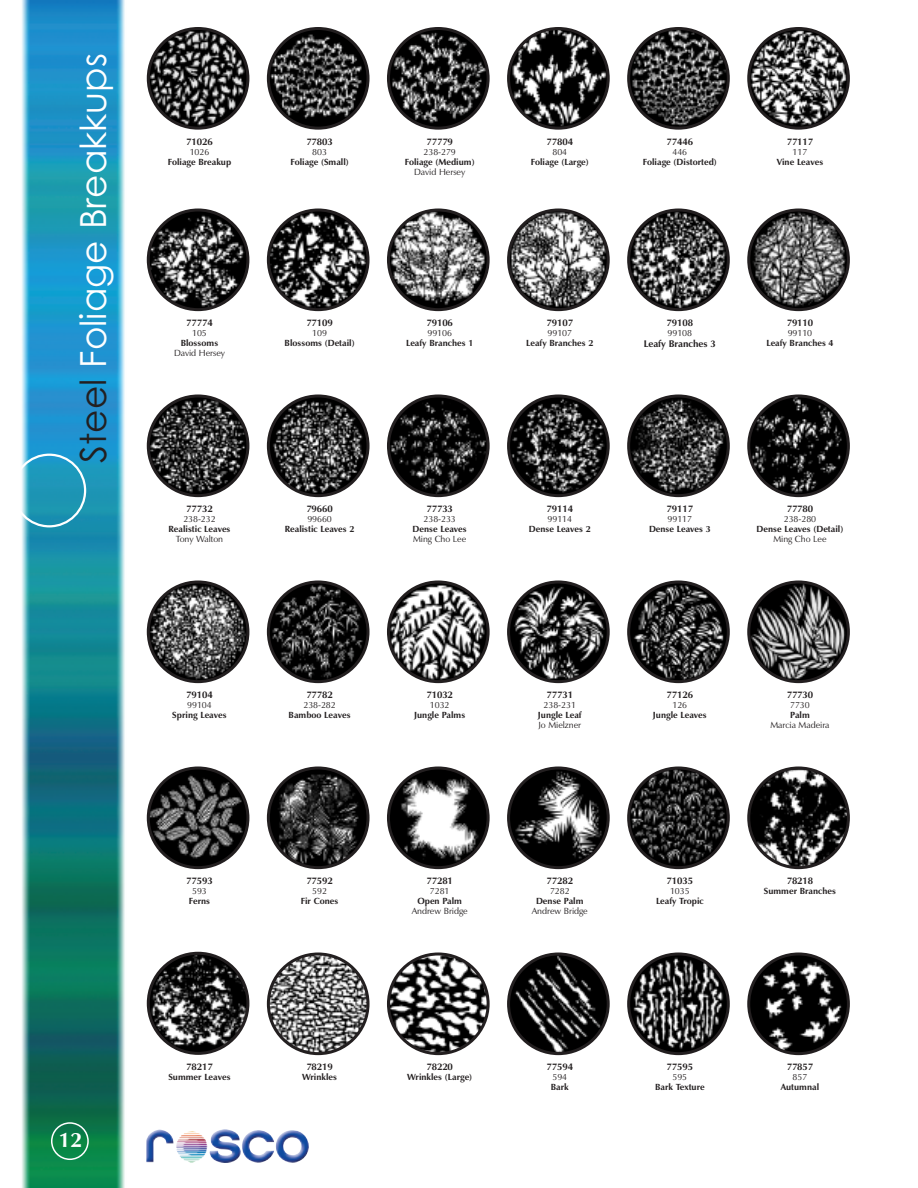
<style>
.page{position:relative;width:918px;height:1188px;background:#fff}
.page>*{position:absolute;margin:0;border:0;box-sizing:border-box;transform-origin:0 0}
.t1{font:36px "Century Gothic";color:#fff}
.t2{font:700 21px "Zapf Humanist 601 BT";color:#fff}
.t3{font:700 9.75px "Zapf Humanist 601 BT";letter-spacing:-.005em;color:#231f20}
.t4{font:700 9px "Zapf Humanist 601 BT";color:#231f20}
.t5{font:9px "Zapf Humanist 601 BT";letter-spacing:-.005em;color:#231f20}
.s1{color:#231f20}
</style>
<div class="page">
<img style="left:22px;top:0;width:103px;height:1188px">
<svg style="left:22px;top:454px;width:64px;height:73px;background:#38a3c1"></svg>
<svg style="left:51px;top:1122px;width:38px;height:38px"></svg>
<img style="left:146px;top:1129px;width:163px;height:34px">
<svg style="left:147px;top:27px;width:102px;height:103px"></svg>
<svg style="left:267px;top:27px;width:103px;height:103px"></svg>
<svg style="left:387px;top:27px;width:103px;height:103px"></svg>
<svg style="left:507px;top:27px;width:103px;height:103px"></svg>
<svg style="left:627px;top:27px;width:103px;height:103px"></svg>
<svg style="left:747px;top:27px;width:103px;height:103px"></svg>
<svg style="left:147px;top:208px;width:102px;height:103px"></svg>
<svg style="left:267px;top:208px;width:103px;height:103px"></svg>
<svg style="left:387px;top:208px;width:103px;height:103px"></svg>
<svg style="left:507px;top:208px;width:103px;height:103px"></svg>
<svg style="left:627px;top:208px;width:103px;height:103px"></svg>
<svg style="left:747px;top:208px;width:103px;height:103px"></svg>
<svg style="left:147px;top:394px;width:102px;height:103px"></svg>
<svg style="left:267px;top:394px;width:103px;height:103px"></svg>
<svg style="left:387px;top:394px;width:103px;height:103px"></svg>
<svg style="left:507px;top:394px;width:103px;height:103px"></svg>
<svg style="left:627px;top:394px;width:103px;height:103px"></svg>
<svg style="left:747px;top:394px;width:103px;height:103px"></svg>
<svg style="left:147px;top:580px;width:102px;height:103px"></svg>
<svg style="left:267px;top:580px;width:103px;height:103px"></svg>
<svg style="left:387px;top:580px;width:103px;height:103px"></svg>
<svg style="left:507px;top:580px;width:103px;height:103px"></svg>
<svg style="left:627px;top:580px;width:103px;height:103px"></svg>
<svg style="left:747px;top:580px;width:103px;height:103px"></svg>
<svg style="left:147px;top:766px;width:102px;height:103px"></svg>
<svg style="left:267px;top:766px;width:103px;height:103px"></svg>
<svg style="left:387px;top:766px;width:103px;height:103px"></svg>
<svg style="left:507px;top:766px;width:103px;height:103px"></svg>
<svg style="left:627px;top:766px;width:103px;height:103px"></svg>
<svg style="left:747px;top:766px;width:103px;height:103px"></svg>
<svg style="left:147px;top:952px;width:102px;height:103px"></svg>
<svg style="left:267px;top:952px;width:103px;height:103px"></svg>
<svg style="left:387px;top:952px;width:103px;height:103px"></svg>
<svg style="left:507px;top:952px;width:103px;height:103px"></svg>
<svg style="left:627px;top:952px;width:103px;height:103px"></svg>
<svg style="left:747px;top:952px;width:103px;height:103px"></svg>
<h1 class="t1" style="left:73px;top:463px;width:411px;rotate:-90deg"><span class="s1">Steel</span> Foliage Breakkups</h1>
<p class="t3" style="left:186px;top:138px;width:28px">71026</p>
<p class="t5" style="left:190px;top:148px;width:21px">1026</p>
<p class="t4" style="left:168px;top:158px;width:65px">Foliage Breakup</p>
<p class="t3" style="left:306px;top:138px;width:28px">77803</p>
<p class="t5" style="left:312px;top:148px;width:16px">803</p>
<p class="t4" style="left:290px;top:158px;width:60px">Foliage (Small)</p>
<p class="t3" style="left:426px;top:138px;width:28px">77779</p>
<p class="t5" style="left:424px;top:148px;width:34px">238-279</p>
<p class="t4" style="left:405px;top:158px;width:71px">Foliage (Medium)</p>
<p class="t5" style="left:414px;top:168px;width:53px">David Hersey</p>
<p class="t3" style="left:547px;top:138px;width:28px">77804</p>
<p class="t5" style="left:552px;top:148px;width:16px">804</p>
<p class="t4" style="left:531px;top:158px;width:60px">Foliage (Large)</p>
<p class="t3" style="left:667px;top:138px;width:28px">77446</p>
<p class="t5" style="left:673px;top:148px;width:16px">446</p>
<p class="t4" style="left:643px;top:158px;width:76px">Foliage (Distorted)</p>
<p class="t3" style="left:787px;top:138px;width:28px">77117</p>
<p class="t5" style="left:793px;top:148px;width:16px">117</p>
<p class="t4" style="left:777px;top:158px;width:48px">Vine Leaves</p>
<p class="t3" style="left:186px;top:319px;width:28px">77774</p>
<p class="t5" style="left:192px;top:330px;width:16px">105</p>
<p class="t4" style="left:181px;top:340px;width:39px">Blossoms</p>
<p class="t5" style="left:174px;top:350px;width:53px">David Hersey</p>
<p class="t3" style="left:306px;top:319px;width:28px">77109</p>
<p class="t5" style="left:312px;top:330px;width:16px">109</p>
<p class="t4" style="left:285px;top:340px;width:72px">Blossoms (Detail)</p>
<p class="t3" style="left:426px;top:319px;width:28px">79106</p>
<p class="t5" style="left:427px;top:330px;width:26px">99106</p>
<p class="t4" style="left:406px;top:340px;width:69px">Leafy Branches 1</p>
<p class="t3" style="left:547px;top:319px;width:28px">79107</p>
<p class="t5" style="left:548px;top:330px;width:26px">99107</p>
<p class="t4" style="left:526px;top:340px;width:69px">Leafy Branches 2</p>
<p class="t3" style="left:667px;top:319px;width:28px">79108</p>
<p class="t5" style="left:668px;top:330px;width:26px">99108</p>
<p class="t3" style="left:644px;top:340px;width:74px">Leafy Branches 3</p>
<p class="t3" style="left:787px;top:319px;width:28px">79110</p>
<p class="t5" style="left:788px;top:330px;width:26px">99110</p>
<p class="t4" style="left:766px;top:340px;width:69px">Leafy Branches 4</p>
<p class="t3" style="left:186px;top:505px;width:28px">77732</p>
<p class="t5" style="left:183px;top:516px;width:34px">238-232</p>
<p class="t4" style="left:168px;top:526px;width:64px">Realistic Leaves</p>
<p class="t5" style="left:176px;top:536px;width:49px">Tony Walton</p>
<p class="t3" style="left:306px;top:505px;width:28px">79660</p>
<p class="t5" style="left:307px;top:516px;width:26px">99660</p>
<p class="t4" style="left:285px;top:526px;width:71px">Realistic Leaves 2</p>
<p class="t3" style="left:426px;top:505px;width:28px">77733</p>
<p class="t5" style="left:424px;top:516px;width:34px">238-233</p>
<p class="t4" style="left:413px;top:526px;width:56px">Dense Leaves</p>
<p class="t5" style="left:413px;top:536px;width:55px">Ming Cho Lee</p>
<p class="t3" style="left:547px;top:505px;width:28px">79114</p>
<p class="t5" style="left:548px;top:516px;width:26px">99114</p>
<p class="t4" style="left:529px;top:526px;width:63px">Dense Leaves 2</p>
<p class="t3" style="left:667px;top:505px;width:28px">79117</p>
<p class="t5" style="left:668px;top:516px;width:26px">99117</p>
<p class="t4" style="left:649px;top:526px;width:63px">Dense Leaves 3</p>
<p class="t3" style="left:787px;top:505px;width:28px">77780</p>
<p class="t5" style="left:784px;top:516px;width:34px">238-280</p>
<p class="t4" style="left:757px;top:526px;width:88px">Dense Leaves (Detail)</p>
<p class="t5" style="left:773px;top:536px;width:55px">Ming Cho Lee</p>
<p class="t3" style="left:186px;top:691px;width:28px">79104</p>
<p class="t5" style="left:187px;top:702px;width:26px">99104</p>
<p class="t4" style="left:172px;top:712px;width:56px">Spring Leaves</p>
<p class="t3" style="left:306px;top:691px;width:28px">77782</p>
<p class="t5" style="left:303px;top:702px;width:34px">238-282</p>
<p class="t4" style="left:289px;top:712px;width:63px">Bamboo Leaves</p>
<p class="t3" style="left:426px;top:691px;width:28px">71032</p>
<p class="t5" style="left:430px;top:702px;width:21px">1032</p>
<p class="t4" style="left:414px;top:712px;width:53px">Jungle Palms</p>
<p class="t3" style="left:547px;top:691px;width:28px">77731</p>
<p class="t5" style="left:544px;top:702px;width:34px">238-231</p>
<p class="t4" style="left:538px;top:712px;width:45px">Jungle Leaf</p>
<p class="t5" style="left:538px;top:722px;width:44px">Jo Mielzner</p>
<p class="t3" style="left:667px;top:691px;width:28px">77126</p>
<p class="t5" style="left:673px;top:702px;width:16px">126</p>
<p class="t4" style="left:653px;top:712px;width:55px">Jungle Leaves</p>
<p class="t3" style="left:787px;top:691px;width:28px">77730</p>
<p class="t5" style="left:790px;top:702px;width:21px">7730</p>
<p class="t4" style="left:790px;top:712px;width:21px">Palm</p>
<p class="t5" style="left:770px;top:722px;width:61px">Marcia Madeira</p>
<h2 class="t2" style="left:59px;top:1131px;width:25px">12</h2>
<p class="t3" style="left:186px;top:877px;width:28px">77593</p>
<p class="t5" style="left:192px;top:888px;width:16px">593</p>
<p class="t4" style="left:189px;top:898px;width:23px">Ferns</p>
<p class="t3" style="left:186px;top:1063px;width:28px">78217</p>
<p class="t4" style="left:168px;top:1074px;width:64px">Summer Leaves</p>
<p class="t3" style="left:306px;top:877px;width:28px">77592</p>
<p class="t5" style="left:312px;top:888px;width:16px">592</p>
<p class="t4" style="left:301px;top:898px;width:39px">Fir Cones</p>
<p class="t3" style="left:306px;top:1063px;width:28px">78219</p>
<p class="t4" style="left:302px;top:1074px;width:37px">Wrinkles</p>
<p class="t3" style="left:426px;top:877px;width:28px">77281</p>
<p class="t5" style="left:430px;top:888px;width:21px">7281</p>
<p class="t4" style="left:417px;top:898px;width:46px">Open Palm</p>
<p class="t5" style="left:412px;top:908px;width:58px">Andrew Bridge</p>
<p class="t3" style="left:426px;top:1063px;width:28px">78220</p>
<p class="t4" style="left:407px;top:1074px;width:67px">Wrinkles (Large)</p>
<p class="t3" style="left:547px;top:877px;width:28px">77282</p>
<p class="t5" style="left:550px;top:888px;width:21px">7282</p>
<p class="t4" style="left:536px;top:898px;width:49px">Dense Palm</p>
<p class="t5" style="left:532px;top:908px;width:58px">Andrew Bridge</p>
<p class="t3" style="left:547px;top:1063px;width:28px">77594</p>
<p class="t5" style="left:552px;top:1074px;width:16px">594</p>
<p class="t4" style="left:551px;top:1084px;width:19px">Bark</p>
<p class="t3" style="left:667px;top:877px;width:28px">71035</p>
<p class="t5" style="left:670px;top:888px;width:21px">1035</p>
<p class="t4" style="left:656px;top:898px;width:49px">Leafy Tropic</p>
<p class="t3" style="left:787px;top:877px;width:28px">78218</p>
<p class="t4" style="left:764px;top:888px;width:74px">Summer Branches</p>
<p class="t3" style="left:667px;top:1063px;width:28px">77595</p>
<p class="t5" style="left:673px;top:1074px;width:16px">595</p>
<p class="t4" style="left:655px;top:1084px;width:51px">Bark Texture</p>
<p class="t3" style="left:787px;top:1063px;width:28px">77857</p>
<p class="t5" style="left:793px;top:1074px;width:16px">857</p>
<p class="t4" style="left:781px;top:1084px;width:40px">Autumnal</p>
</div>
